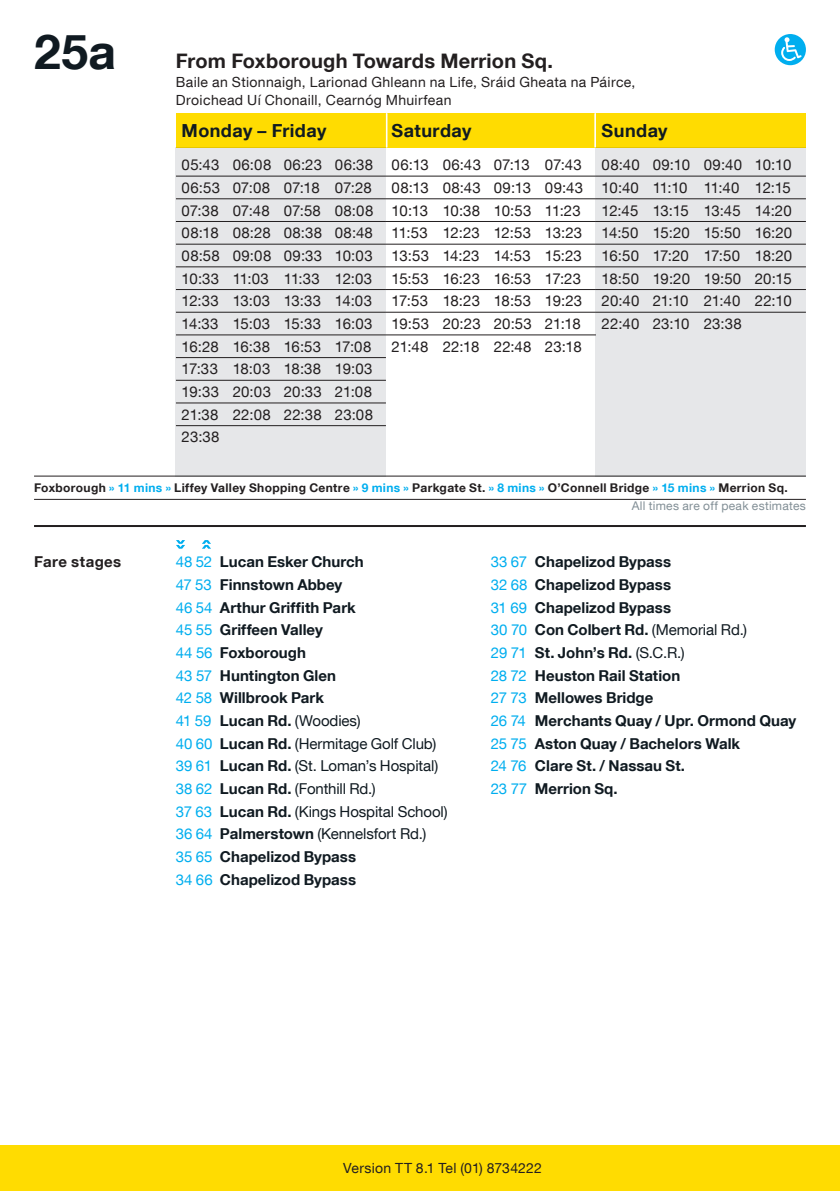
<style>
.page{position:relative;width:840px;height:1191px;background:#fff}
.page>*{position:absolute;margin:0;border:0;box-sizing:border-box;transform-origin:0 0}
.route_number{font:700 48px "Helvetica Neue LT Com";color:#101a21}
.Towards_heading{font:700 20px "Helvetica Neue LT Com";letter-spacing:.01em;color:#231f20}
.Day_Heading{font:700 18px "Helvetica Neue LT Com";letter-spacing:.025em;color:#101a21}
.Departure_times_with{font:15px/22.6px "Helvetica Neue LT Com";letter-spacing:.01em;color:#231f20;text-align:justify}
.Fare_Stages{font:700 15px "Helvetica Neue LT Com";color:#101a21}
.Fare_Stages-2{font:15px "Helvetica Neue LT Com";letter-spacing:-.01em;color:#101a21}
.Departure_times_with-2{font:15px "Helvetica Neue LT Com";letter-spacing:-.015em;color:#231f20}
.Departure_times_with-3{font:15px "Helvetica Neue LT Com";letter-spacing:-.01em;color:#231f20}
.Departure_times_with-4{font:15px "Helvetica Neue LT Com";letter-spacing:-.03em;color:#231f20}
.Fare_Stages_Left_Tit{font:700 15px "Helvetica Neue LT Com";letter-spacing:.03em;color:#231f20}
.Irish_names{font:14px/18px "Helvetica Neue LT Com";letter-spacing:.025em;color:#231f20}
.Operative_date___Gar{font:14px "Helvetica Neue LT Com";letter-spacing:.015em;color:#231f20}
.Interval_times{font:700 12px "Helvetica Neue LT Com";letter-spacing:.03em;color:#231f20}
.Operative_date{font:12px "Helvetica Neue LT Com";letter-spacing:.025em;color:#828f96}
.s1{color:#00aeef}
.s2{font-weight:400;color:#00aeef}
.s3{font-weight:700}
.s4{font-weight:400}
</style>
<div class="page">
<div style="left:176px;top:113px;width:629px;height:34px;background:#ffdc01"></div>
<hr style="left:34px;top:525px;width:771px;height:2px;background:#231f20">
<svg style="left:176px;top:540px;width:9px;height:9px"></svg>
<svg style="left:202px;top:540px;width:9px;height:9px"></svg>
<div style="left:0;top:1145px;width:839px;height:46px;background:#ffdc01"></div>
<hr style="left:594px;top:113px;width:1px;height:34px;background:#fff">
<hr style="left:386px;top:113px;width:1px;height:34px;background:#fff">
<hr style="left:34px;top:476px;width:771px;height:1px;background:#231f20">
<hr style="left:34px;top:499px;width:771px;height:1px;background:#231f20">
<div style="left:595px;top:147px;width:210px;height:329px;background:#e6e7e9"></div>
<hr style="left:595px;top:176px;width:210px;height:1px;background:#231f20">
<hr style="left:595px;top:198px;width:210px;height:1px;background:#231f20">
<hr style="left:595px;top:221px;width:210px;height:1px;background:#231f20">
<hr style="left:595px;top:244px;width:210px;height:1px;background:#231f20">
<hr style="left:595px;top:266px;width:210px;height:1px;background:#231f20">
<hr style="left:595px;top:289px;width:210px;height:1px;background:#231f20">
<hr style="left:595px;top:312px;width:210px;height:1px;background:#231f20">
<hr style="left:386px;top:176px;width:209px;height:1px;background:#231f20">
<hr style="left:386px;top:198px;width:209px;height:1px;background:#231f20">
<hr style="left:386px;top:221px;width:209px;height:1px;background:#231f20">
<hr style="left:386px;top:244px;width:209px;height:1px;background:#231f20">
<hr style="left:386px;top:266px;width:209px;height:1px;background:#231f20">
<hr style="left:386px;top:289px;width:209px;height:1px;background:#231f20">
<hr style="left:386px;top:312px;width:209px;height:1px;background:#231f20">
<hr style="left:386px;top:334px;width:209px;height:1px;background:#231f20">
<div style="left:176px;top:147px;width:210px;height:329px;background:#e6e7e9"></div>
<hr style="left:176px;top:176px;width:210px;height:1px;background:#231f20">
<hr style="left:176px;top:198px;width:210px;height:1px;background:#231f20">
<hr style="left:176px;top:221px;width:210px;height:1px;background:#231f20">
<hr style="left:176px;top:244px;width:210px;height:1px;background:#231f20">
<hr style="left:176px;top:266px;width:210px;height:1px;background:#231f20">
<hr style="left:176px;top:289px;width:210px;height:1px;background:#231f20">
<hr style="left:176px;top:312px;width:210px;height:1px;background:#231f20">
<hr style="left:176px;top:334px;width:210px;height:1px;background:#231f20">
<hr style="left:176px;top:357px;width:210px;height:1px;background:#231f20">
<hr style="left:176px;top:380px;width:210px;height:1px;background:#231f20">
<hr style="left:176px;top:402px;width:210px;height:1px;background:#231f20">
<hr style="left:176px;top:425px;width:210px;height:1px;background:#231f20">
<div style="left:774px;top:34px;width:31px;height:31px;background:#00aeef;border-radius:50%"></div>
<svg style="left:780px;top:37px;width:21px;height:24px"></svg>
<p class="route_number" style="left:34px;top:22px;width:83px">25a</p>
<p class="Towards_heading" style="left:176px;top:48px;width:378px">From Foxborough Towards Merrion Sq.</p>
<p class="Irish_names" style="left:176px;top:73px;width:461px">Baile an Stionnaigh, Larionad Ghleann na Life, Sráid Gheata na Páirce,<br>Droichead Uí Chonaill, Cearnóg Mhuirfean</p>
<p class="Day_Heading" style="left:181px;top:119px;width:146px">Monday – Friday</p>
<p class="Day_Heading" style="left:391px;top:119px;width:81px">Saturday</p>
<p class="Day_Heading" style="left:601px;top:119px;width:67px">Sunday</p>
<p class="Departure_times_with" style="left:181px;top:153px;width:193px;text-align:left">05:43 06:08 06:23 06:38<br>06:53 07:08 07:18 07:28<br>07:38 07:48 07:58 08:08<br>08:18 08:28 08:38 08:48<br>08:58 09:08 09:33 10:03<br>10:33 11:03 11:33 12:03<br>12:33 13:03 13:33 14:03<br>14:33 15:03 15:33 16:03<br>16:28 16:38 16:53 17:08<br>17:33 18:03 18:38 19:03<br>19:33 20:03 20:33 21:08<br>21:38 22:08 22:38 23:08<br>23:38</p>
<p class="Departure_times_with" style="left:391px;top:153px;width:192px">06:13 06:43 07:13 07:43</p>
<p class="Departure_times_with" style="left:391px;top:176px;width:193px">08:13 08:43 09:13 09:43</p>
<p class="Departure_times_with-4" style="left:391px;top:201px;width:190px">10:13 10:38 10:53 11:23</p>
<p class="Departure_times_with-2" style="left:391px;top:224px;width:192px">11:53 12:23 12:53 13:23</p>
<p class="Departure_times_with-2" style="left:391px;top:246px;width:192px">13:53 14:23 14:53 15:23</p>
<p class="Departure_times_with-3" style="left:391px;top:269px;width:191px">15:53 16:23 16:53 17:23</p>
<p class="Departure_times_with-3" style="left:391px;top:292px;width:192px">17:53 18:23 18:53 19:23</p>
<p class="Departure_times_with" style="left:391px;top:312px;width:190px">19:53 20:23 20:53 21:18</p>
<p class="Departure_times_with" style="left:391px;top:335px;width:191px">21:48 22:18 22:48 23:18</p>
<p class="Departure_times_with" style="left:601px;top:153px;width:192px">08:40 09:10 09:40 10:10<br>10:40 11:10 11:40 12:15<br>12:45 13:15 13:45 14:20<br>14:50 15:20 15:50 16:20<br>16:50 17:20 17:50 18:20<br>18:50 19:20 19:50 20:15<br>20:40 21:10 21:40 22:10<br>22:40 23:10 23:38</p>
<p class="Interval_times" style="left:34px;top:480px;width:754px">Foxborough <span class="s1">» 11 mins »</span> Liffey Valley Shopping Centre <span class="s1">» 9 mins »</span> Parkgate St. <span class="s1">» 8 mins »</span> O’Connell Bridge <span class="s1">» 15 mins »</span> Merrion Sq.</p>
<p class="Fare_Stages_Left_Tit" style="left:34px;top:552px;width:89px">Fare stages</p>
<p class="Fare_Stages" style="left:176px;top:552px;width:189px"><span class="s2">48 52</span> Lucan Esker Church</p>
<p class="Fare_Stages" style="left:176px;top:575px;width:168px"><span class="s2">47 53</span> Finnstown Abbey</p>
<p class="Fare_Stages" style="left:176px;top:597px;width:181px"><span class="s2">46 54</span> Arthur Griffith Park</p>
<p class="Fare_Stages" style="left:176px;top:620px;width:148px"><span class="s2">45 55</span> Griffeen Valley</p>
<p class="Fare_Stages" style="left:176px;top:643px;width:131px"><span class="s2">44 56</span> Foxborough</p>
<p class="Fare_Stages" style="left:176px;top:665px;width:161px"><span class="s2">43 57</span> Huntington Glen</p>
<p class="Fare_Stages" style="left:176px;top:688px;width:149px"><span class="s2">42 58</span> Willbrook Park</p>
<p class="Fare_Stages-2" style="left:176px;top:711px;width:186px"><span class="s1">41 59</span> <span class="s3">Lucan Rd.</span> (Woodies)</p>
<p class="Fare_Stages-2" style="left:176px;top:734px;width:262px"><span class="s1">40 60</span> <span class="s3">Lucan Rd.</span> (Hermitage Golf Club)</p>
<p class="Fare_Stages-2" style="left:176px;top:756px;width:264px"><span class="s1">39 61</span> <span class="s3">Lucan Rd.</span> (St. Loman’s Hospital)</p>
<p class="Fare_Stages-2" style="left:176px;top:779px;width:201px"><span class="s1">38 62</span> <span class="s3">Lucan Rd.</span> (Fonthill Rd.)</p>
<p class="Fare_Stages-2" style="left:176px;top:802px;width:273px"><span class="s1">37 63</span> <span class="s3">Lucan Rd.</span> (Kings Hospital School)</p>
<p class="Fare_Stages-2" style="left:176px;top:824px;width:252px"><span class="s1">36 64</span> <span class="s3">Palmerstown</span> (Kennelsfort Rd.)</p>
<p class="Fare_Stages" style="left:176px;top:847px;width:181px"><span class="s2">35 65</span> Chapelizod Bypass</p>
<p class="Fare_Stages" style="left:176px;top:870px;width:181px"><span class="s2">34 66</span> Chapelizod Bypass</p>
<p class="Operative_date" style="left:631px;top:499px;width:176px">All times are off peak estimates</p>
<p class="Fare_Stages" style="left:490px;top:552px;width:181px"><span class="s2">33 67</span> Chapelizod Bypass</p>
<p class="Fare_Stages" style="left:490px;top:575px;width:181px"><span class="s2">32 68</span> Chapelizod Bypass</p>
<p class="Fare_Stages" style="left:490px;top:597px;width:181px"><span class="s2">31 69</span> Chapelizod Bypass</p>
<p class="Fare_Stages" style="left:490px;top:620px;width:257px"><span class="s2">30 70</span> Con Colbert Rd. <span class="s4">(Memorial Rd.)</span></p>
<p class="Fare_Stages" style="left:490px;top:643px;width:195px"><span class="s2">29 71</span> St. John’s Rd. <span class="s4">(S.C.R.)</span></p>
<p class="Fare_Stages" style="left:490px;top:665px;width:191px"><span class="s2">28 72</span> Heuston Rail Station</p>
<p class="Fare_Stages" style="left:490px;top:688px;width:164px"><span class="s2">27 73</span> Mellowes Bridge</p>
<p class="Fare_Stages" style="left:490px;top:711px;width:307px"><span class="s2">26 74</span> Merchants Quay / Upr. Ormond Quay</p>
<p class="Fare_Stages" style="left:490px;top:734px;width:251px"><span class="s2">25 75</span> Aston Quay / Bachelors Walk</p>
<p class="Fare_Stages" style="left:490px;top:756px;width:195px"><span class="s2">24 76</span> Clare St. / Nassau St.</p>
<p class="Fare_Stages" style="left:490px;top:779px;width:128px"><span class="s2">23 77</span> Merrion Sq.</p>
<p class="Operative_date___Gar" style="left:343px;top:1159px;width:200px">Version TT 8.1 Tel (01) 8734222</p>
</div>
